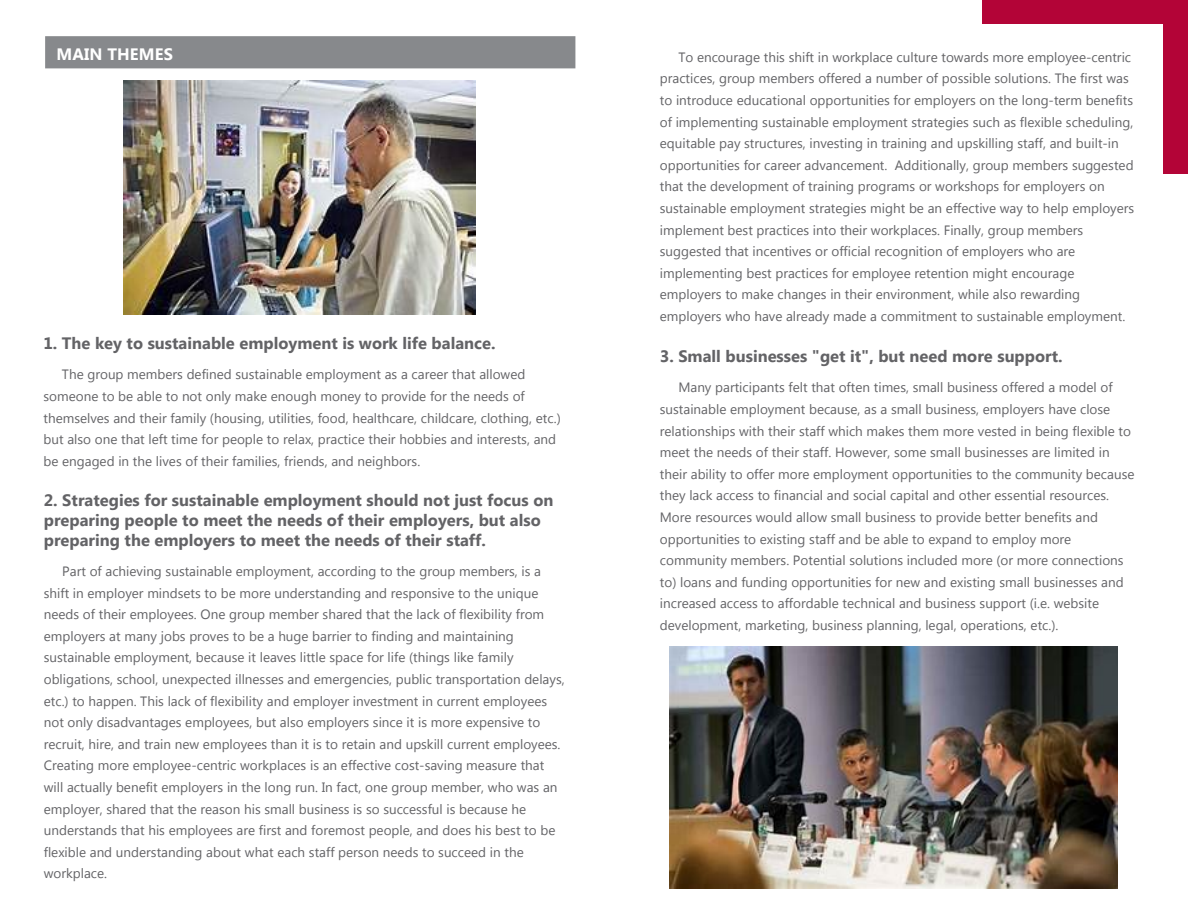
<style>
.page{position:relative;width:1188px;height:918px;background:#fff}
.page>*{position:absolute;margin:0;border:0;box-sizing:border-box;transform-origin:0 0}
.t1{font:700 16.5px/19.8px "Microsoft Tai Le";color:#636366}
.t2{font:700 16.5px "Microsoft Tai Le";letter-spacing:.01em;color:#fff}
.t3{font:13.5px/21.6px "Microsoft Tai Le";color:#636366}
</style>
<div class="page">
<div style="left:1164px;top:0;width:24px;height:174px;background:#b30437"></div>
<div style="left:983px;top:0;width:205px;height:24px;background:#b30437"></div>
<div style="left:45px;top:36px;width:530px;height:32px;background:#87898c"></div>
<img style="left:670px;top:647px;width:448px;height:241px">
<img style="left:123px;top:81px;width:353px;height:233px">
<p class="t2" style="left:57px;top:45px;width:118px">MAIN THEMES</p>
<p class="t3" style="left:660px;top:47px;width:476px;text-indent:18px">To encourage this shift in workplace culture towards more employee-centric practices, group members offered a number of possible solutions. The first was to introduce educational opportunities for employers on the long-term benefits of implementing sustainable employment strategies such as flexible scheduling, equitable pay structures, investing in training and upskilling staff, and built-in opportunities for career advancement. Additionally, group members suggested that the development of training programs or workshops for employers on sustainable employment strategies might be an effective way to help employers implement best practices into their workplaces. Finally, group members suggested that incentives or official recognition of employers who are implementing best practices for employee retention might encourage employers to make changes in their environment, while also rewarding employers who have already made a commitment to sustainable employment.</p>
<p class="t1" style="left:660px;top:347px;width:404px">3. Small businesses "get it", but need more support.</p>
<p class="t3" style="left:660px;top:378px;width:476px;text-indent:18px">Many participants felt that often times, small business offered a model of sustainable employment because, as a small business, employers have close relationships with their staff which makes them more vested in being flexible to meet the needs of their staff. However, some small businesses are limited in their ability to offer more employment opportunities to the community because they lack access to financial and social capital and other essential resources.<br>More resources would allow small business to provide better benefits and opportunities to existing staff and be able to expand to employ more community members. Potential solutions included more (or more connections to) loans and funding opportunities for new and existing small businesses and increased access to affordable technical and business support (i.e. website development, marketing, business planning, legal, operations, etc.).</p>
<p class="t1" style="left:43px;top:334px;width:454px">1. The key to sustainable employment is work life balance.</p>
<p class="t3" style="left:43px;top:365px;width:519px;text-indent:18px">The group members defined sustainable employment as a career that allowed someone to be able to not only make enough money to provide for the needs of themselves and their family (housing, utilities, food, healthcare, childcare, clothing, etc.) but also one that left time for people to relax, practice their hobbies and interests, and be engaged in the lives of their families, friends, and neighbors.</p>
<p class="t1" style="left:44px;top:491px;width:511px">2. Strategies for sustainable employment should not just focus on preparing people to meet the needs of their employers, but also preparing the employers to meet the needs of their staff.</p>
<p class="t3" style="left:44px;top:561px;width:522px;text-indent:18px">Part of achieving sustainable employment, according to the group members, is a shift in employer mindsets to be more understanding and responsive to the unique needs of their employees. One group member shared that the lack of flexibility from employers at many jobs proves to be a huge barrier to finding and maintaining sustainable employment, because it leaves little space for life (things like family obligations, school, unexpected illnesses and emergencies, public transportation delays, etc.) to happen. This lack of flexibility and employer investment in current employees not only disadvantages employees, but also employers since it is more expensive to recruit, hire, and train new employees than it is to retain and upskill current employees.<br>Creating more employee-centric workplaces is an effective cost-saving measure that will actually benefit employers in the long run. In fact, one group member, who was an employer, shared that the reason his small business is so successful is because he understands that his employees are first and foremost people, and does his best to be flexible and understanding about what each staff person needs to succeed in the workplace.</p>
</div>
